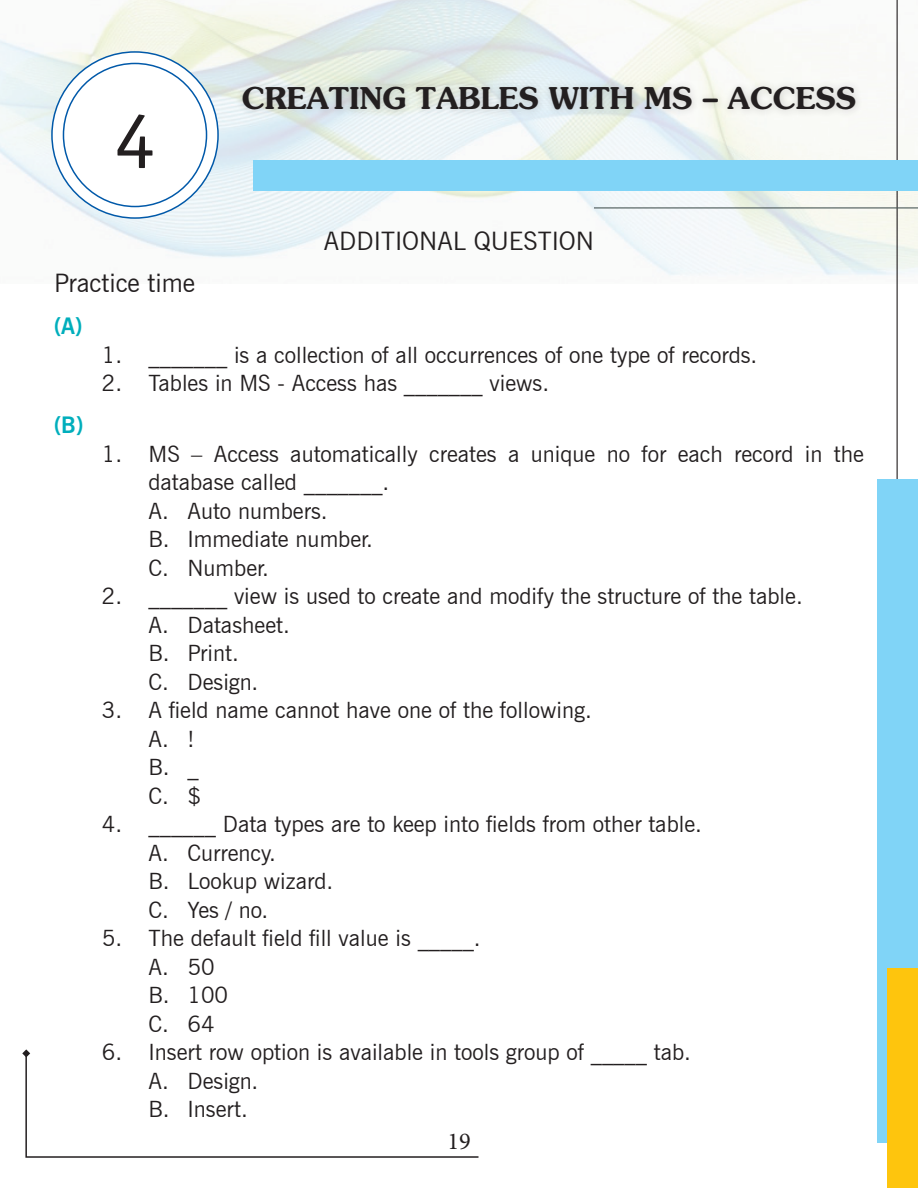
<style>
.page{position:relative;width:918px;height:1188px;background:#fff}
.page>*{position:absolute;margin:0;border:0;box-sizing:border-box;transform-origin:0 0}
.t1{font:79.8px "Officina Serif";color:#231f20}
.t2{font:30px "Souvenier Demi";color:#231f20}
.BODY_TEXT{font:25.5px "News Gothic BT";color:#231f20}
.BODY_TEXT_2{font:25.5px "News Gothic BT";color:#231f20}
.t3{font:24.3px "Minion Pro";color:#231f20}
.BODY_TEXT-2{font:22.5px/28.5px "News Gothic BT";color:#231f20}
.A_B_C_OPT{font:22.5px "News Gothic BT";color:#231f20}
.BODY_TEXT_2-2{font:700 22.5px "News Gothic BT";color:#00aebc}
</style>
<div class="page">
<img style="left:0;top:0;width:918px;height:284px">
<hr style="left:897px;top:0;width:1px;height:1188px;background:#231f20">
<div style="left:878px;top:479px;width:40px;height:663px;background:#80d4f7"></div>
<div style="left:887px;top:968px;width:31px;height:220px;background:#fec50d"></div>
<hr style="left:594px;top:207px;width:324px;height:1px;background:#4b5958">
<div style="left:254px;top:160px;width:664px;height:31px;background:#80d4f7"></div>
<svg style="left:25px;top:1057px;width:454px;height:101px"></svg>
<svg style="left:22px;top:1049px;width:8px;height:8px"></svg>
<svg style="left:52px;top:52px;width:166px;height:166px"></svg>
<div style="left:63px;top:63px;width:144px;height:144px;background:#fff;border-radius:50%"></div>
<div style="left:235px;top:79px;width:628px;height:39px;background:#231f20;opacity:.2"></div>
<p class="t1" style="left:115px;top:93px;width:41px">4</p>
<p class="t2" style="left:242px;top:79px;width:616px">CREATING TABLES WITH MS – ACCESS</p>
<p class="BODY_TEXT" style="left:324px;top:226px;width:272px">ADDITIONAL QUESTION</p>
<p class="BODY_TEXT_2" style="left:54px;top:268px;width:143px">Practice time</p>
<p class="BODY_TEXT_2-2" style="left:54px;top:313px;width:30px">(A)</p>
<p class="BODY_TEXT-2" style="left:102px;top:341px;width:657px">1. _______ is a collection of all occurrences of one type of records.</p>
<p class="BODY_TEXT-2" style="left:102px;top:369px;width:449px">2. Tables in MS - Access has _______ views.</p>
<p class="BODY_TEXT_2-2" style="left:54px;top:412px;width:31px">(B)</p>
<p class="BODY_TEXT-2" style="left:148px;top:440px;width:717px;text-indent:-47px">1. MS – Access automatically creates a unique no for each record in the database called _______.</p>
<p class="A_B_C_OPT" style="left:148px;top:497px;width:181px">A. Auto numbers.</p>
<p class="A_B_C_OPT" style="left:148px;top:526px;width:226px">B. Immediate number.</p>
<p class="A_B_C_OPT" style="left:148px;top:554px;width:122px">C. Number.</p>
<p class="BODY_TEXT-2" style="left:102px;top:582px;width:702px">2. _______ view is used to create and modify the structure of the table.</p>
<p class="A_B_C_OPT" style="left:148px;top:611px;width:143px">A. Datasheet.</p>
<p class="A_B_C_OPT" style="left:148px;top:640px;width:92px">B. Print.</p>
<p class="A_B_C_OPT" style="left:148px;top:668px;width:111px">C. Design.</p>
<p class="BODY_TEXT-2" style="left:102px;top:696px;width:491px">3. A field name cannot have one of the following.</p>
<p class="A_B_C_OPT" style="left:148px;top:725px;width:47px">A. !</p>
<p class="A_B_C_OPT" style="left:148px;top:754px;width:52px">B. _</p>
<p class="A_B_C_OPT" style="left:148px;top:782px;width:54px">C. $</p>
<p class="BODY_TEXT-2" style="left:102px;top:810px;width:601px">4. ______ Data types are to keep into fields from other table.</p>
<p class="A_B_C_OPT" style="left:148px;top:839px;width:129px">A. Currency.</p>
<p class="A_B_C_OPT" style="left:148px;top:868px;width:186px">B. Lookup wizard.</p>
<p class="A_B_C_OPT" style="left:148px;top:896px;width:121px">C. Yes / no.</p>
<p class="BODY_TEXT-2" style="left:102px;top:924px;width:380px">5. The default field fill value is _____.</p>
<p class="A_B_C_OPT" style="left:148px;top:953px;width:68px">A. 50</p>
<p class="A_B_C_OPT" style="left:148px;top:982px;width:81px">B. 100</p>
<p class="A_B_C_OPT" style="left:148px;top:1010px;width:68px">C. 64</p>
<p class="BODY_TEXT-2" style="left:102px;top:1038px;width:590px">6. Insert row option is available in tools group of _____ tab.</p>
<p class="A_B_C_OPT" style="left:148px;top:1067px;width:111px">A. Design.</p>
<p class="A_B_C_OPT" style="left:148px;top:1096px;width:101px">B. Insert.</p>
<p class="t3" style="left:447px;top:1125px;width:25px">19</p>
</div>
